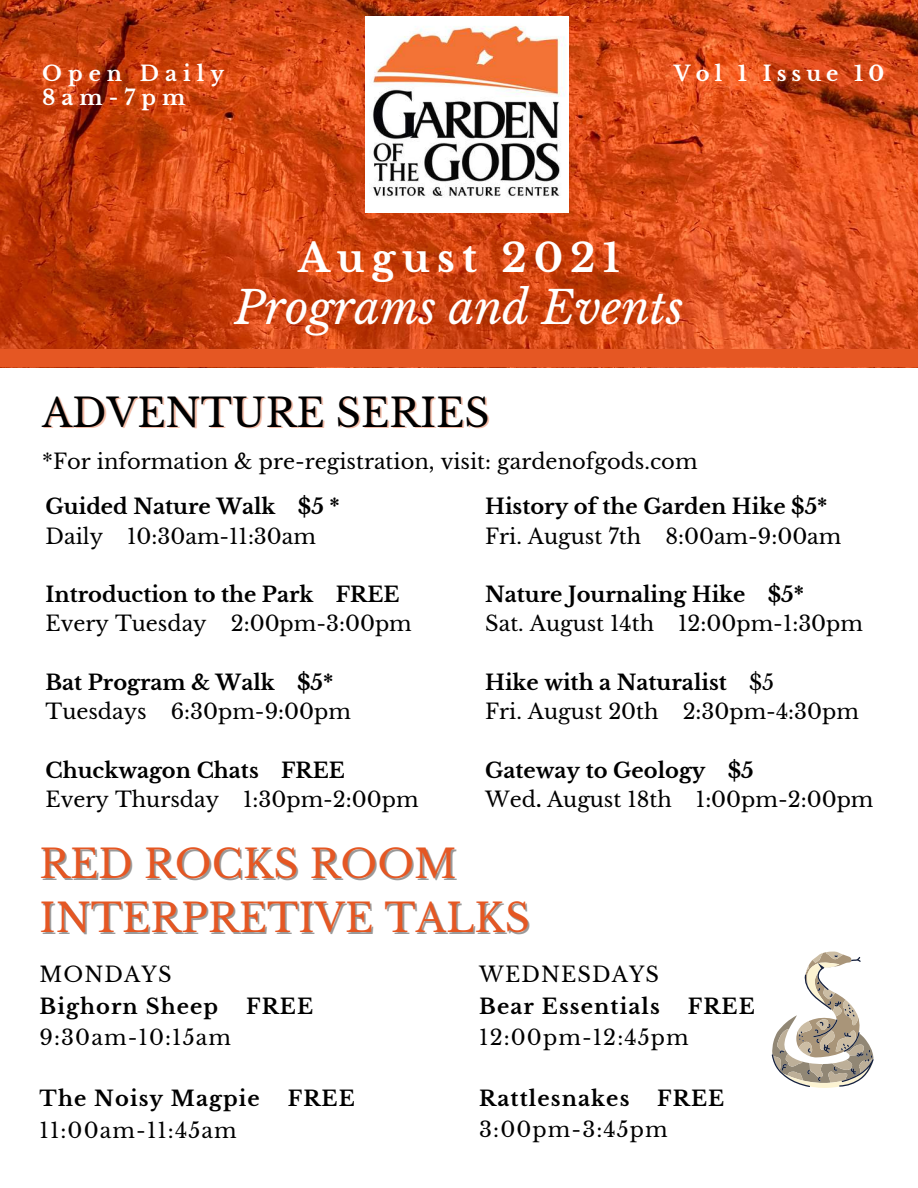
<style>
.page{position:relative;width:918px;height:1188px;background:#fff}
.page>*{position:absolute;margin:0;border:0;box-sizing:border-box;transform-origin:0 0}
.t1{font:italic 45px "Libre Baskerville";color:#fff}
.t2{font:39px/54px "Libre Baskerville";color:#e55723}
.t3{font:39px "Libre Baskerville";color:#000}
.t4{font:700 39px "Libre Baskerville";letter-spacing:.18em;color:#fff}
.t5{font:21px/29.2px "Libre Baskerville";color:#000}
.t6{font:700 21px "Libre Baskerville";color:#000}
.t7{font:21px "Libre Baskerville";letter-spacing:.055em;color:#000}
.t8{font:700 21px "Libre Baskerville";letter-spacing:.055em;color:#000}
.t9{font:700 21px "Libre Baskerville";letter-spacing:.285em;color:#fff}
.t10{font:700 21px "Libre Baskerville";letter-spacing:.24em;color:#fff}
.s1{font-weight:700}
</style>
<div class="page">
<img style="left:0;top:0;width:918px;height:350px">
<img style="left:365px;top:17px;width:204px;height:195px">
<div style="left:0;top:350px;width:918px;height:17px;background:#e55723"></div>
<svg style="left:772px;top:951px;width:102px;height:137px"></svg>
<p class="t9" style="left:42px;top:60px;width:183px">Open Daily</p>
<p class="t10" style="left:674px;top:60px;width:212px">Vol 1 Issue 10</p>
<p class="t9" style="left:42px;top:85px;width:145px">8am-7pm</p>
<h2 class="t4" style="left:298px;top:235px;width:323px">August 2021</h2>
<h1 class="t1" style="left:234px;top:281px;width:451px">Programs and Events</h1>
<h2 class="t3" style="left:42px;top:389px;width:449px">ADVENTURE SERIES</h2>
<p class="t5" style="left:42px;top:447px;width:657px">*For information &amp; pre-registration, visit: gardenofgods.com</p>
<p class="t6" style="left:46px;top:494px;width:296px">Guided Nature Walk $5 *</p>
<p class="t5" style="left:46px;top:522px;width:272px">Daily 10:30am-11:30am</p>
<p class="t6" style="left:46px;top:582px;width:355px">Introduction to the Park FREE</p>
<p class="t5" style="left:46px;top:609px;width:368px">Every Tuesday 2:00pm-3:00pm</p>
<p class="t6" style="left:46px;top:669px;width:289px">Bat Program &amp; Walk $5*</p>
<p class="t5" style="left:46px;top:697px;width:307px">Tuesdays 6:30pm-9:00pm</p>
<p class="t6" style="left:46px;top:757px;width:301px">Chuckwagon Chats FREE</p>
<p class="t5" style="left:46px;top:785px;width:375px">Every Thursday 1:30pm-2:00pm</p>
<p class="t6" style="left:485px;top:494px;width:344px">History of the Garden Hike $5*</p>
<p class="t5" style="left:485px;top:522px;width:358px">Fri. August 7th 8:00am-9:00am</p>
<p class="t6" style="left:485px;top:582px;width:320px">Nature Journaling Hike $5*</p>
<p class="t5" style="left:485px;top:609px;width:379px">Sat. August 14th 12:00pm-1:30pm</p>
<p class="t5" style="left:485px;top:668px;width:375px"><span class="s1">Hike with a Naturalist</span> $5<br>Fri. August 20th 2:30pm-4:30pm</p>
<p class="t5" style="left:485px;top:756px;width:390px"><span class="s1">Gateway to Geology $5<br></span>Wed<span class="s1">.</span> August 18th 1:00pm-2:00pm</p>
<h2 class="t2" style="left:40px;top:838px;width:492px">RED ROCKS ROOM<br>INTERPRETIVE TALKS</h2>
<p class="t7" style="left:40px;top:962px;width:134px">MONDAYS</p>
<p class="t8" style="left:40px;top:994px;width:180px">Bighorn Sheep</p>
<p class="t6" style="left:246px;top:994px;width:68px">FREE</p>
<p class="t7" style="left:40px;top:1025px;width:193px">9:30am-10:15am</p>
<p class="t8" style="left:40px;top:1086px;width:222px">The Noisy Magpie</p>
<p class="t6" style="left:288px;top:1086px;width:68px">FREE</p>
<p class="t7" style="left:40px;top:1117px;width:199px">11:00am-11:45am</p>
<p class="t7" style="left:479px;top:962px;width:181px">WEDNESDAYS</p>
<p class="t8" style="left:479px;top:993px;width:182px">Bear Essentials</p>
<p class="t6" style="left:688px;top:993px;width:68px">FREE</p>
<p class="t7" style="left:479px;top:1025px;width:211px">12:00pm-12:45pm</p>
<p class="t8" style="left:479px;top:1085px;width:152px">Rattlesnakes</p>
<p class="t6" style="left:657px;top:1085px;width:68px">FREE</p>
<p class="t7" style="left:479px;top:1117px;width:190px">3:00pm-3:45pm</p>
</div>
